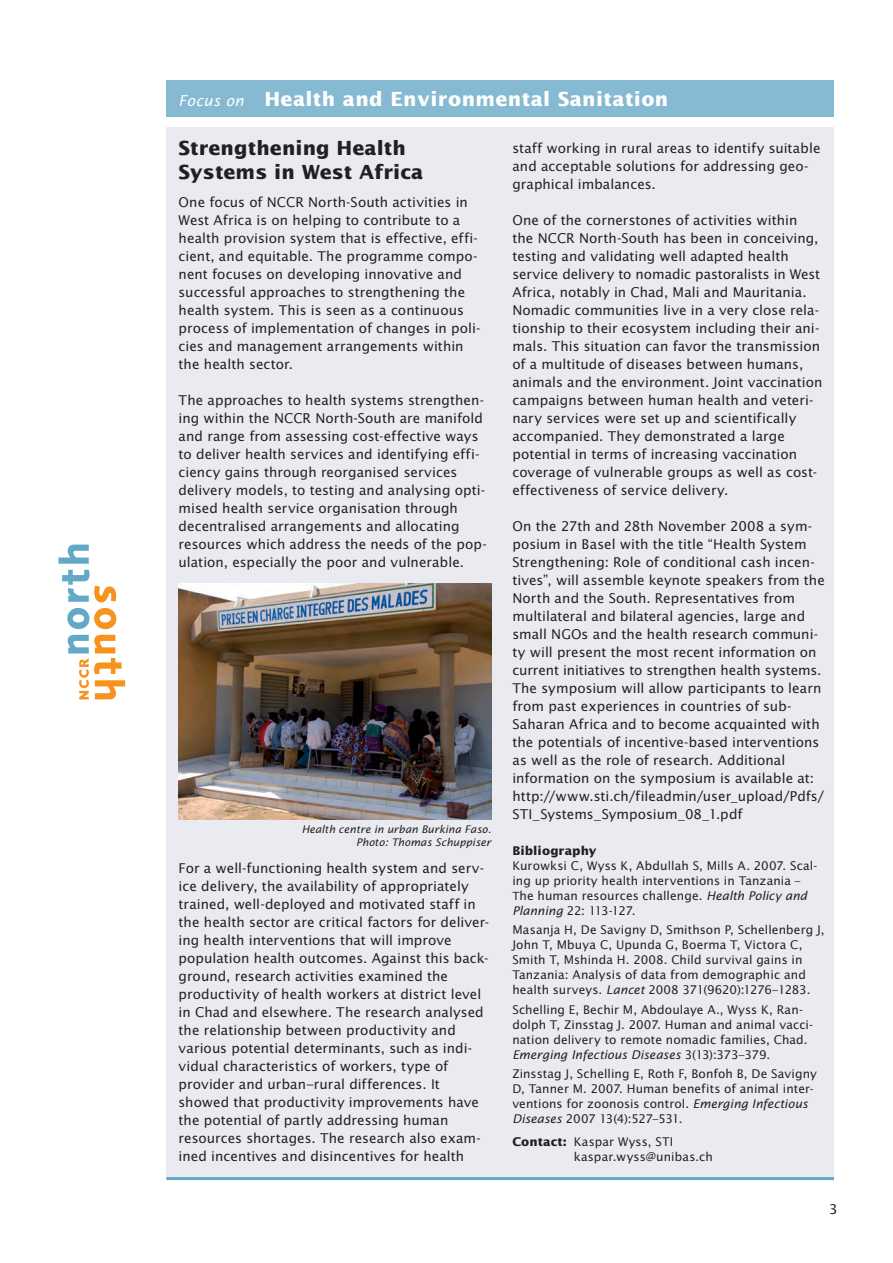
<style>
.page{position:relative;width:893px;height:1263px;background:#fff}
.page>*{position:absolute;margin:0;border:0;box-sizing:border-box;transform-origin:0 0}
.t1{font:700 19.5px "Lucida Sans Std";letter-spacing:.02em;color:#fff}
.t2{font:700 19.5px/24px "Lucida Sans Std";letter-spacing:.005em;color:#231f20}
.t3{font:13.5px/18px "Lucida Sans Std";color:#231f20}
.t4{font:12px/15px "Lucida Sans Std";letter-spacing:.005em;color:#231f20}
.t5{font:700 12px "Lucida Sans Std";letter-spacing:.005em;color:#231f20}
.t6{font:italic 10.5px/13.5px "Lucida Sans Std";letter-spacing:.005em;color:#231f20;text-align:right}
.s1{font-weight:400;font-style:italic;font-size:15px}
.s2{font-size:11.25px}
.s3{font-style:italic}
.s4{font-weight:700}
</style>
<div class="page">
<svg style="left:58px;top:545px;width:31px;height:19px"></svg>
<svg style="left:67px;top:608px;width:49px;height:21px"></svg>
<svg style="left:68px;top:635px;width:57px;height:64px"></svg>
<svg style="left:62px;top:570px;width:54px;height:32px"></svg>
<div style="left:166px;top:81px;width:667px;height:36px;background:#86bad2"></div>
<div style="left:166px;top:128px;width:667px;height:1051px;background:#e9ebf0"></div>
<hr style="left:166px;top:1177px;width:668px;height:3px;background:#63a8c4">
<img style="left:179px;top:584px;width:312px;height:236px">
<h1 class="t1" style="left:179px;top:88px;width:491px"><span class="s1">Focus on</span> Health and Environmental Sanitation</h1>
<p class="t3" style="left:512px;top:139px;width:310px">staff working in rural areas to identify suitable and acceptable solutions for addressing geo&shy;graphical imbalances.</p>
<p class="t3" style="left:512px;top:211px;width:311px">One of the cornerstones of activities within<br>the NCCR North-South has been in conceiving, testing and validating well adapted health service delivery to nomadic pastoralists in West Africa, notably in Chad, Mali and Mauritania.<br>Nomadic communities live in a very close rela&shy;tionship to their ecosystem including their ani&shy;mals. This situation can favor the transmission of a multitude of diseases between humans, animals and the environment. Joint vaccination campaigns between human health and veteri&shy;nary services were set up and scientifically accompanied. They demonstrated a large potential in terms of increasing vaccination coverage of vulnerable groups as well as cost&shy;effectiveness of service delivery.</p>
<p class="t3" style="left:512px;top:517px;width:314px">On the 27th and 28th November 2008 a sym&shy;posium in Basel with the title “Health System Strengthening: Role of conditional cash incen&shy;tives”, will assemble keynote speakers from the North and the South. Representatives from multilateral and bilateral agencies, large and small NGOs and the health research communi&shy;ty will present the most recent information on current initiatives to strengthen health systems.<br>The symposium will allow participants to learn from past experiences in countries of sub-Saharan Africa and to become acquainted with the potentials of incentive-based interventions as well as the role of research. Additional information on the symposium is available at: http://www.sti.ch/fileadmin/user_upload/Pdfs/ STI_Systems_Symposium_08_1.pdf</p>
<p class="t5" style="left:512px;top:844px;width:86px">Bibliography</p>
<p class="t4" style="left:512px;top:858px;width:307px">Kurowksi C, Wyss K, Abdullah S, Mills A. 2007. Scal&shy;ing up priority health interventions in Tanzania <span class="s2">– T</span>he human resources challenge. <span class="s3">Health Policy and Planning</span> 22: 113-127.</p>
<p class="t4" style="left:512px;top:923px;width:314px">Masanja H, De Savigny D, Smithson P, Schellenberg J, John T, Mbuya C, Upunda G, Boerma T, Victora C, Smith T, Mshinda H. 2008. Child survival gains in Tanzania: Analysis of data from demographic and health surveys. <span class="s3">Lancet</span> 2008 371(9620):1276<span class="s2">–</span>1283.</p>
<p class="t4" style="left:512px;top:1002px;width:302px">Schelling E, Bechir M, Abdoulaye A., Wyss K, Ran&shy;dolph T, Zinsstag J. 2007. Human and animal vacci&shy;nation delivery to remote nomadic families, Chad.<br><span class="s3">Emerging Infectious Diseases</span> 3(13):373<span class="s2">–</span>379.</p>
<p class="t4" style="left:512px;top:1066px;width:306px">Zinsstag J, Schelling E, Roth F, Bonfoh B, De Savigny D, Tanner M. 2007. Human benefits of animal inter&shy;ventions for zoonosis control. <span class="s3">Emerging Infectious Diseases</span> 2007 13(4):527<span class="s2">–</span>531.</p>
<p class="t4" style="left:574px;top:1135px;width:140px;text-indent:-62px"><span class="s4">Contact:</span> Kaspar Wyss, STI - kaspar.wyss@unibas.ch</p>
<h1 class="t2" style="left:179px;top:137px;width:246px">Strengthening Health<br>Systems in West Africa</h1>
<p class="t3" style="left:179px;top:193px;width:303px">One focus of NCCR North-South activities in West Africa is on helping to contribute to a health provision system that is effective, effi&shy;cient, and equitable. The programme compo&shy;nent focuses on developing innovative and successful approaches to strengthening the health system. This is seen as a continuous process of implementation of changes in poli&shy;cies and management arrangements within the health sector.</p>
<p class="t3" style="left:179px;top:391px;width:310px">The approaches to health systems strengthen&shy;ing within the NCCR North-South are manifold and range from assessing cost-effective ways to deliver health services and identifying effi&shy;ciency gains through reorganised services delivery models, to testing and analysing opti&shy;mised health service organisation through decentralised arrangements and allocating resources which address the needs of the pop&shy;ulation, especially the poor and vulnerable.</p>
<p class="t6" style="left:302px;top:822px;width:191px">Health centre in urban Burkina Faso.<br>Photo: Thomas Schuppiser</p>
<p class="t3" style="left:179px;top:859px;width:312px">For a well-functioning health system and serv&shy;ice delivery, the availability of appropriately trained, well-deployed and motivated staff in the health sector are critical factors for deliver&shy;ing health interventions that will improve population health outcomes. Against this back&shy;ground, research activities examined the productivity of health workers at district level in Chad and elsewhere. The research analysed the relationship between productivity and various potential determinants, such as indi&shy;vidual characteristics of workers, type of provider and urban–rural differences. It showed that productivity improvements have the potential of partly addressing human resources shortages. The research also exam&shy;ined incentives and disincentives for health</p>
<p class="t3" style="left:829px;top:1200px;width:10px">3</p>
</div>
